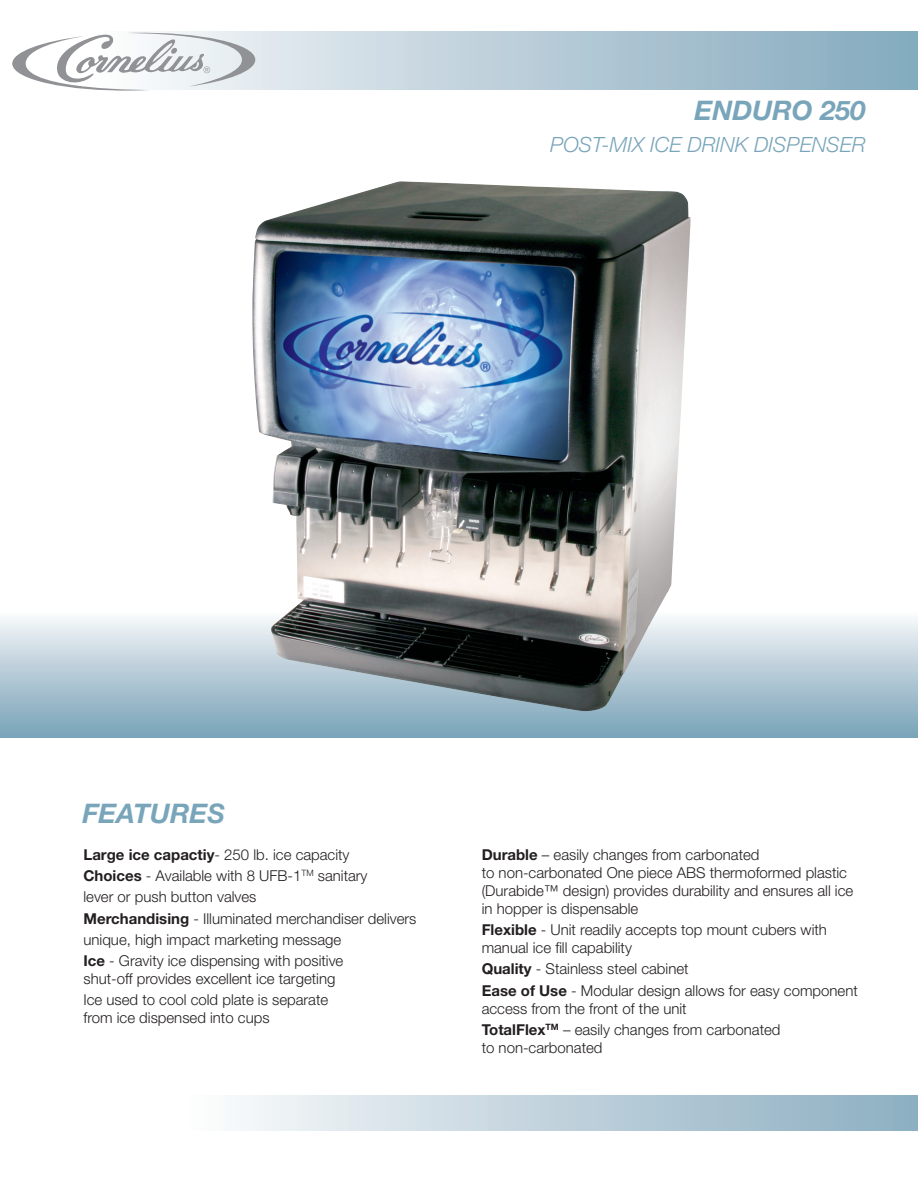
<style>
.page{position:relative;width:918px;height:1188px;background:#fff}
.page>*{position:absolute;margin:0;border:0;box-sizing:border-box;transform-origin:0 0}
._1-TITLE{font:italic 700 27px "Helvetica Neue LT Std";color:#79a5ba}
._2-DESCRIPTION{font:italic 300 21px "Helvetica Neue LT Std";color:#79a5ba}
._3-Bullets{font:300 15px/18px "Helvetica Neue LT Std";color:#231f20}
.s1{font-weight:700}
</style>
<div class="page">
<div style="left:0;top:610px;width:918px;height:127px;background:linear-gradient(to bottom,#fbfafb,#77a1b7)"></div>
<svg style="left:256px;top:32px;width:662px;height:58px;background:#b2c8d5"></svg>
<svg style="left:12px;top:32px;width:244px;height:59px"></svg>
<div style="left:0;top:1096px;width:918px;height:35px;background:linear-gradient(to right,#fff,#8eafc2)"></div>
<img style="left:252px;top:181px;width:439px;height:530px">
<p class="_1-TITLE" style="left:694px;top:93px;width:173px">ENDURO 250</p>
<p class="_2-DESCRIPTION" style="left:550px;top:132px;width:317px">POST-MIX ICE DRINK DISPENSER</p>
<p class="_1-TITLE" style="left:82px;top:797px;width:144px">FEATURES</p>
<p class="_3-Bullets" style="left:83px;top:845px;width:268px"><span class="s1">Large ice capactiy</span>- 250 lb. ice capacity</p>
<p class="_3-Bullets" style="left:83px;top:866px;width:286px"><span class="s1">Choices</span> - Available with 8 UFB-1<sup>TM</sup> sanitary</p>
<p class="_3-Bullets" style="left:83px;top:888px;width:175px">lever or push button valves</p>
<p class="_3-Bullets" style="left:83px;top:909px;width:335px"><span class="s1">Merchandising</span> - Illuminated merchandiser delivers</p>
<p class="_3-Bullets" style="left:83px;top:930px;width:259px">unique, high impact marketing message</p>
<p class="_3-Bullets" style="left:83px;top:951px;width:261px"><span class="s1">Ice</span> - Gravity ice dispensing with positive shut-off provides excellent ice targeting</p>
<p class="_3-Bullets" style="left:83px;top:991px;width:246px">Ice used to cool cold plate is separate from ice dispensed into cups</p>
<p class="_3-Bullets" style="left:482px;top:845px;width:373px"><span class="s1">Durable</span> – easily changes from carbonated<br>to non-carbonated One piece ABS thermoformed plastic (Durabide™ design) provides durability and ensures all ice in hopper is dispensable</p>
<p class="_3-Bullets" style="left:482px;top:920px;width:347px"><span class="s1">Flexible</span> - Unit readily accepts top mount cubers with manual ice fill capability</p>
<p class="_3-Bullets" style="left:482px;top:960px;width:208px"><span class="s1">Quality</span> - Stainless steel cabinet</p>
<p class="_3-Bullets" style="left:482px;top:981px;width:378px"><span class="s1">Ease of Use</span> - Modular design allows for easy component access from the front of the unit</p>
<p class="_3-Bullets" style="left:482px;top:1020px;width:300px"><span class="s1">TotalFlex</span><sup>TM</sup> – easily changes from carbonated to non-carbonated</p>
</div>
